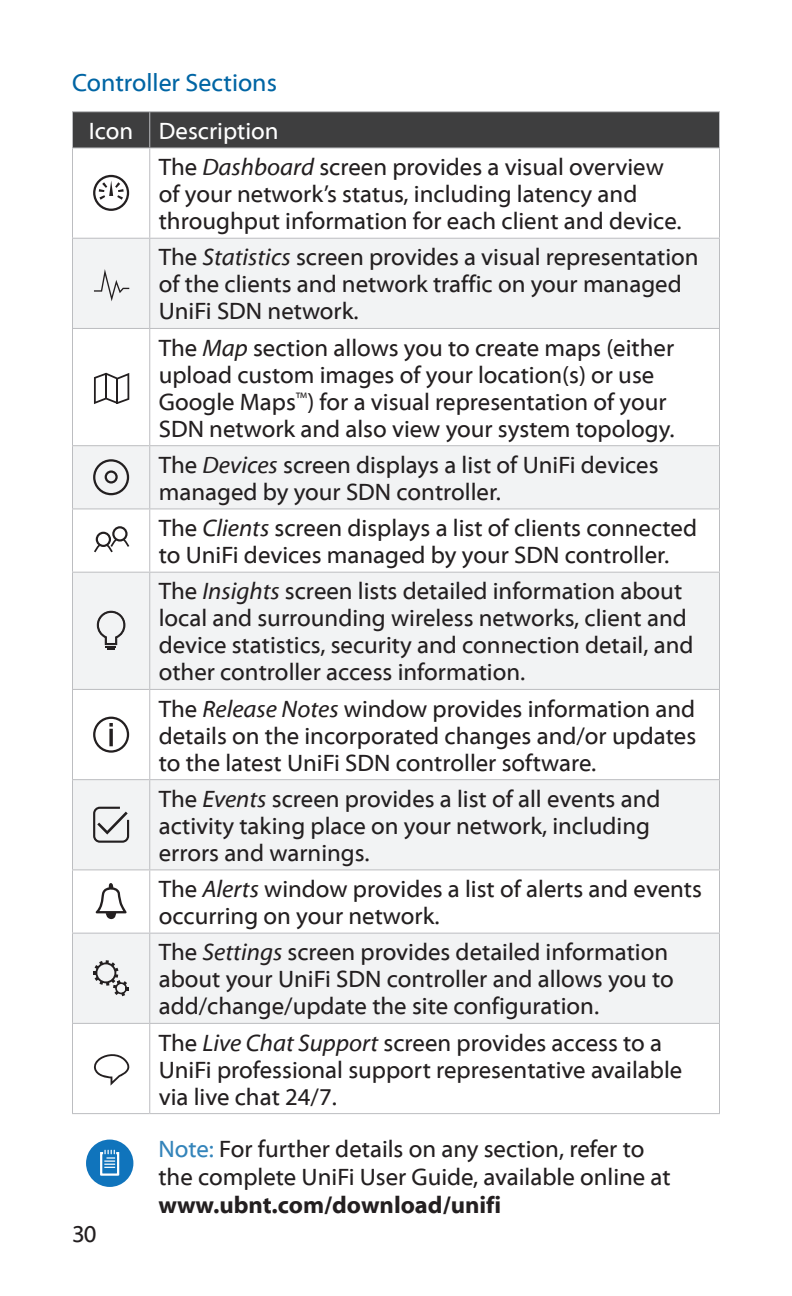
<style>
.page{position:relative;width:792px;height:1296px;background:#fff}
.page>*{position:absolute;margin:0;border:0;box-sizing:border-box;transform-origin:0 0}
.Heading_3{font:24.8px "Myriad Web Pro";color:#0065a4}
.Body{font:24px/27.2px "Myriad Web Pro";color:#231f20}
.Table_Text{font:24px/27.2px "Myriad Web Pro";color:#231f20}
.Note{font:24px/28px "Myriad Web Pro";color:#231f20}
.Table_Header_1{font:24px "Myriad Web Pro";color:#fff}
.s1{font-style:italic}
.s2{color:#3484ba}
.s3{font-weight:700}
</style>
<div class="page">
<div style="left:73px;top:112px;width:646px;height:35px;background:#3e3e3f"></div>
<svg style="left:73px;top:239px;width:646px;height:784px;fill:#f2f3f4"></svg>
<hr style="left:72px;top:111px;width:78px;height:1px;background:#bcbdc0">
<hr style="left:72px;top:112px;width:1px;height:35px;background:#bcbdc0">
<hr style="left:150px;top:111px;width:570px;height:1px;background:#bcbdc0">
<hr style="left:149px;top:112px;width:1px;height:35px;background:#bcbdc0">
<hr style="left:719px;top:112px;width:1px;height:35px;background:#bcbdc0">
<hr style="left:72px;top:147px;width:78px;height:2px;background:#bcbdc0">
<hr style="left:72px;top:148px;width:1px;height:90px;background:#bcbdc0">
<hr style="left:150px;top:147px;width:570px;height:2px;background:#bcbdc0">
<hr style="left:149px;top:148px;width:1px;height:90px;background:#bcbdc0">
<hr style="left:719px;top:148px;width:1px;height:90px;background:#bcbdc0">
<hr style="left:72px;top:238px;width:78px;height:1px;background:#bcbdc0">
<hr style="left:72px;top:239px;width:1px;height:89px;background:#bcbdc0">
<hr style="left:150px;top:238px;width:570px;height:1px;background:#bcbdc0">
<hr style="left:149px;top:239px;width:1px;height:89px;background:#bcbdc0">
<hr style="left:719px;top:239px;width:1px;height:89px;background:#bcbdc0">
<hr style="left:72px;top:328px;width:78px;height:1px;background:#bcbdc0">
<hr style="left:72px;top:329px;width:1px;height:116px;background:#bcbdc0">
<hr style="left:150px;top:328px;width:570px;height:1px;background:#bcbdc0">
<hr style="left:149px;top:329px;width:1px;height:116px;background:#bcbdc0">
<hr style="left:719px;top:329px;width:1px;height:116px;background:#bcbdc0">
<hr style="left:72px;top:445px;width:78px;height:1px;background:#bcbdc0">
<hr style="left:72px;top:446px;width:1px;height:62px;background:#bcbdc0">
<hr style="left:150px;top:445px;width:570px;height:1px;background:#bcbdc0">
<hr style="left:149px;top:446px;width:1px;height:62px;background:#bcbdc0">
<hr style="left:719px;top:446px;width:1px;height:62px;background:#bcbdc0">
<hr style="left:72px;top:508px;width:78px;height:2px;background:#bcbdc0">
<hr style="left:72px;top:509px;width:1px;height:63px;background:#bcbdc0">
<hr style="left:150px;top:508px;width:570px;height:2px;background:#bcbdc0">
<hr style="left:149px;top:509px;width:1px;height:63px;background:#bcbdc0">
<hr style="left:719px;top:509px;width:1px;height:63px;background:#bcbdc0">
<hr style="left:72px;top:571px;width:78px;height:2px;background:#bcbdc0">
<hr style="left:72px;top:573px;width:1px;height:116px;background:#bcbdc0">
<hr style="left:150px;top:571px;width:570px;height:2px;background:#bcbdc0">
<hr style="left:149px;top:573px;width:1px;height:116px;background:#bcbdc0">
<hr style="left:719px;top:573px;width:1px;height:116px;background:#bcbdc0">
<hr style="left:72px;top:689px;width:78px;height:1px;background:#bcbdc0">
<hr style="left:72px;top:690px;width:1px;height:89px;background:#bcbdc0">
<hr style="left:150px;top:689px;width:570px;height:1px;background:#bcbdc0">
<hr style="left:149px;top:690px;width:1px;height:89px;background:#bcbdc0">
<hr style="left:719px;top:690px;width:1px;height:89px;background:#bcbdc0">
<hr style="left:72px;top:779px;width:78px;height:1px;background:#bcbdc0">
<hr style="left:72px;top:780px;width:1px;height:89px;background:#bcbdc0">
<hr style="left:150px;top:779px;width:570px;height:1px;background:#bcbdc0">
<hr style="left:149px;top:780px;width:1px;height:89px;background:#bcbdc0">
<hr style="left:719px;top:780px;width:1px;height:89px;background:#bcbdc0">
<hr style="left:72px;top:869px;width:78px;height:2px;background:#bcbdc0">
<hr style="left:72px;top:870px;width:1px;height:63px;background:#bcbdc0">
<hr style="left:150px;top:869px;width:570px;height:2px;background:#bcbdc0">
<hr style="left:149px;top:870px;width:1px;height:63px;background:#bcbdc0">
<hr style="left:719px;top:870px;width:1px;height:63px;background:#bcbdc0">
<hr style="left:72px;top:932px;width:78px;height:2px;background:#bcbdc0">
<hr style="left:72px;top:934px;width:1px;height:89px;background:#bcbdc0">
<hr style="left:150px;top:932px;width:570px;height:2px;background:#bcbdc0">
<hr style="left:149px;top:934px;width:1px;height:89px;background:#bcbdc0">
<hr style="left:719px;top:934px;width:1px;height:89px;background:#bcbdc0">
<hr style="left:72px;top:1023px;width:78px;height:1px;background:#bcbdc0">
<hr style="left:72px;top:1024px;width:1px;height:89px;background:#bcbdc0">
<hr style="left:150px;top:1023px;width:570px;height:1px;background:#bcbdc0">
<hr style="left:149px;top:1024px;width:1px;height:89px;background:#bcbdc0">
<hr style="left:719px;top:1024px;width:1px;height:89px;background:#bcbdc0">
<hr style="left:72px;top:1113px;width:78px;height:1px;background:#bcbdc0">
<hr style="left:150px;top:1113px;width:570px;height:1px;background:#bcbdc0">
<svg style="left:93px;top:175px;width:36px;height:36px"></svg>
<svg style="left:94px;top:269px;width:35px;height:32px"></svg>
<svg style="left:94px;top:373px;width:35px;height:31px"></svg>
<svg style="left:93px;top:459px;width:36px;height:36px"></svg>
<svg style="left:94px;top:526px;width:35px;height:26px"></svg>
<svg style="left:97px;top:611px;width:28px;height:39px"></svg>
<svg style="left:93px;top:717px;width:36px;height:36px"></svg>
<svg style="left:93px;top:807px;width:36px;height:36px"></svg>
<svg style="left:96px;top:883px;width:31px;height:36px"></svg>
<svg style="left:93px;top:960px;width:36px;height:36px"></svg>
<svg style="left:115px;top:982px;width:12px;height:12px"></svg>
<svg style="left:94px;top:1054px;width:35px;height:32px"></svg>
<svg style="left:86px;top:1140px;width:47px;height:47px"></svg>
<p class="Heading_3" style="left:72px;top:69px;width:206px">Controller Sections</p>
<p class="Table_Header_1" style="left:89px;top:118px;width:46px">Icon</p>
<p class="Table_Header_1" style="left:159px;top:118px;width:121px">Description</p>
<p class="Body" style="left:159px;top:154px;width:524px">The <span class="s1">Dashboard</span> screen provides a visual overview of your network’s status, including latency and throughput information for each client and device.</p>
<p class="Body" style="left:159px;top:244px;width:541px">The <span class="s1">Statistics</span> screen provides a visual representation of the clients and network traffic on your managed<br>UniFi SDN network.</p>
<p class="Body" style="left:159px;top:335px;width:517px">The <span class="s1">Map</span> section allows you to create maps (either upload custom images of your location(s) or use Google Maps<sup>™</sup>) for a visual representation of your SDN network and also view your system topology.</p>
<p class="Body" style="left:159px;top:452px;width:501px">The <span class="s1">Devices</span> screen displays a list of UniFi devices managed by your SDN controller.</p>
<p class="Body" style="left:159px;top:515px;width:540px">The <span class="s1">Clients</span> screen displays a list of clients connected to UniFi devices managed by your SDN controller.</p>
<p class="Body" style="left:159px;top:578px;width:536px">The <span class="s1">Insights</span> screen lists detailed information about local and surrounding wireless networks, client and device statistics, security and connection detail, and other controller access information.</p>
<p class="Table_Text" style="left:159px;top:696px;width:539px;text-align:justify">The <span class="s1">Release Notes</span> window provides information and details on the incorporated changes and/or updates to the latest UniFi SDN controller software.</p>
<p class="Table_Text" style="left:159px;top:786px;width:503px">The <span class="s1">Events</span> screen provides a list of all events and activity taking place on your network, including errors and warnings.</p>
<p class="Table_Text" style="left:159px;top:876px;width:545px">The <span class="s1">Alerts</span> window provides a list of alerts and events occurring on your network.</p>
<p class="Table_Text" style="left:159px;top:939px;width:517px">The <span class="s1">Settings</span> screen provides detailed information about your UniFi SDN controller and allows you to add/change/update the site configuration.</p>
<p class="Table_Text" style="left:159px;top:1030px;width:525px">The <span class="s1">Live Chat Support</span> screen provides access to a<br>UniFi professional support representative available via live chat 24/7.</p>
<p class="Note" style="left:158px;top:1135px;width:514px"><span class="s2">Note:</span> For further details on any section, refer to the complete UniFi User Guide, available online at <span class="s3">www.ubnt.com/download/unifi</span></p>
<p class="Body" style="left:72px;top:1221px;width:26px">30</p>
</div>
